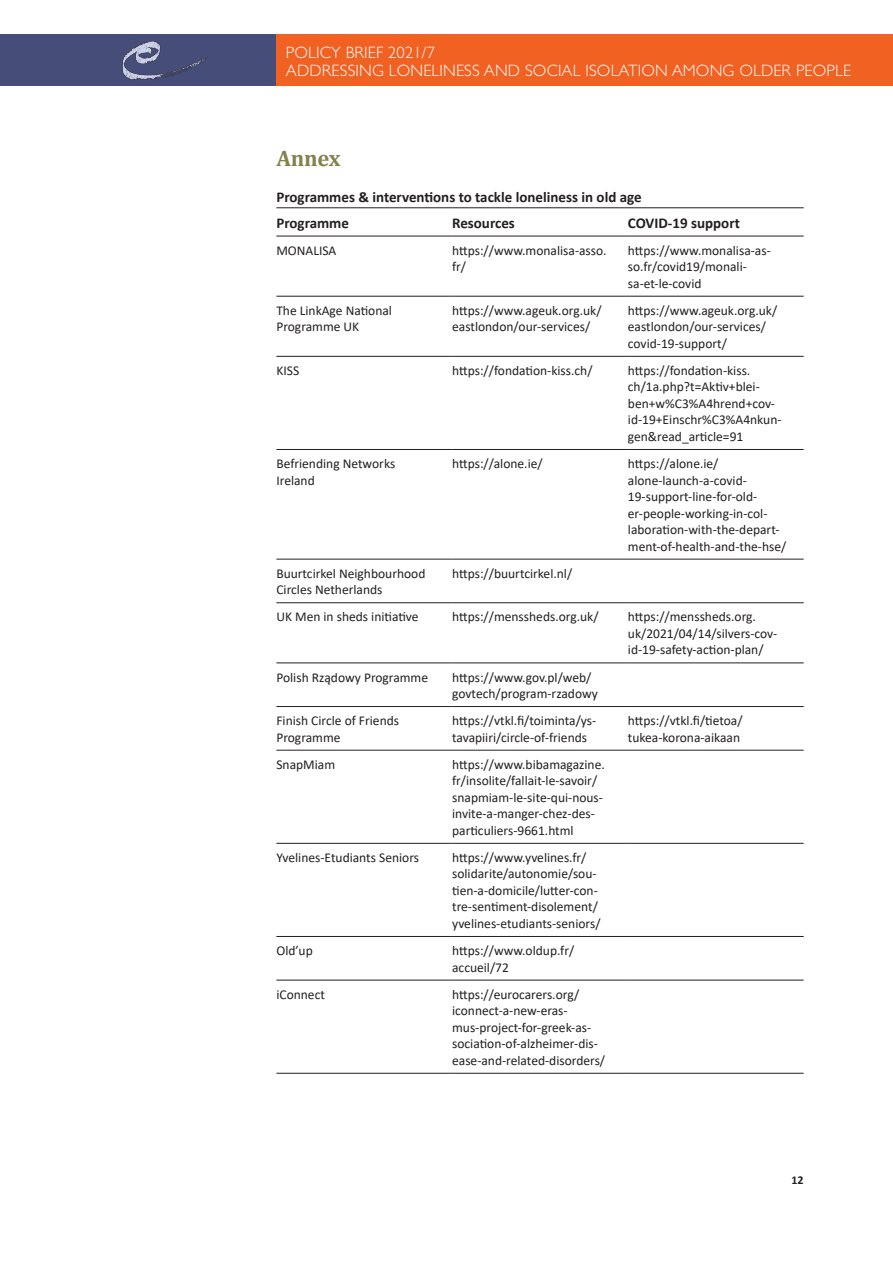
<style>
.page{position:relative;width:893px;height:1263px;background:#fff}
.page>*{position:absolute;margin:0;border:0;box-sizing:border-box;transform-origin:0 0}
.t1{font:700 22.5px "Cambria";letter-spacing:-.01em;color:#83814c}
.t2{font:300 16.5px/18px "Gill Sans Std";letter-spacing:.01em;color:#fff}
.t3{font:700 15px/26px "Calibri";color:#231f20}
.t4{font:13.5px/16.5px "Calibri";color:#231f20}
.t5{font:700 12px "Calibri";color:#231f20}
</style>
<div class="page">
<div style="left:0;top:34px;width:276px;height:51px;background:#464d78"></div>
<img style="left:122px;top:41px;width:86px;height:39px">
<div style="left:276px;top:34px;width:617px;height:51px;background:#f06122"></div>
<hr style="left:276px;top:208px;width:176px;height:1px;background:#231f20">
<hr style="left:452px;top:208px;width:176px;height:1px;background:#231f20">
<hr style="left:628px;top:208px;width:176px;height:1px;background:#231f20">
<hr style="left:276px;top:236px;width:176px;height:1px;background:#231f20">
<hr style="left:452px;top:236px;width:176px;height:1px;background:#231f20">
<hr style="left:628px;top:236px;width:176px;height:1px;background:#231f20">
<hr style="left:276px;top:296px;width:176px;height:1px;background:#231f20">
<hr style="left:452px;top:296px;width:176px;height:1px;background:#231f20">
<hr style="left:628px;top:296px;width:176px;height:1px;background:#231f20">
<hr style="left:276px;top:356px;width:176px;height:1px;background:#231f20">
<hr style="left:452px;top:356px;width:176px;height:1px;background:#231f20">
<hr style="left:628px;top:356px;width:176px;height:1px;background:#231f20">
<hr style="left:276px;top:449px;width:176px;height:1px;background:#231f20">
<hr style="left:452px;top:449px;width:176px;height:1px;background:#231f20">
<hr style="left:628px;top:449px;width:176px;height:1px;background:#231f20">
<hr style="left:276px;top:559px;width:176px;height:1px;background:#231f20">
<hr style="left:452px;top:559px;width:176px;height:1px;background:#231f20">
<hr style="left:628px;top:559px;width:176px;height:1px;background:#231f20">
<hr style="left:276px;top:602px;width:176px;height:1px;background:#231f20">
<hr style="left:452px;top:602px;width:176px;height:1px;background:#231f20">
<hr style="left:628px;top:602px;width:176px;height:1px;background:#231f20">
<hr style="left:276px;top:663px;width:176px;height:1px;background:#231f20">
<hr style="left:452px;top:663px;width:176px;height:1px;background:#231f20">
<hr style="left:628px;top:663px;width:176px;height:1px;background:#231f20">
<hr style="left:276px;top:706px;width:176px;height:1px;background:#231f20">
<hr style="left:452px;top:706px;width:176px;height:1px;background:#231f20">
<hr style="left:628px;top:706px;width:176px;height:1px;background:#231f20">
<hr style="left:276px;top:750px;width:176px;height:1px;background:#231f20">
<hr style="left:452px;top:750px;width:176px;height:1px;background:#231f20">
<hr style="left:628px;top:750px;width:176px;height:1px;background:#231f20">
<hr style="left:276px;top:843px;width:176px;height:1px;background:#231f20">
<hr style="left:452px;top:843px;width:176px;height:1px;background:#231f20">
<hr style="left:628px;top:843px;width:176px;height:1px;background:#231f20">
<hr style="left:276px;top:936px;width:176px;height:1px;background:#231f20">
<hr style="left:452px;top:936px;width:176px;height:1px;background:#231f20">
<hr style="left:628px;top:936px;width:176px;height:1px;background:#231f20">
<hr style="left:276px;top:980px;width:176px;height:1px;background:#231f20">
<hr style="left:452px;top:980px;width:176px;height:1px;background:#231f20">
<hr style="left:628px;top:980px;width:176px;height:1px;background:#231f20">
<hr style="left:276px;top:1073px;width:176px;height:1px;background:#231f20">
<hr style="left:452px;top:1073px;width:176px;height:1px;background:#231f20">
<hr style="left:628px;top:1073px;width:176px;height:1px;background:#231f20">
<p class="t2" style="left:286px;top:43px;width:567px">POLICY BRIEF 2021/7<br>ADDRESSING LONELINESS AND SOCIAL ISOLATION AMONG OLDER PEOPLE</p>
<h1 class="t1" style="left:276px;top:143px;width:66px">Annex</h1>
<p class="t3" style="left:276px;top:183px;width:367px">Programmes &amp; interventions to tackle loneliness in old age<br>Programme</p>
<p class="t3" style="left:452px;top:209px;width:64px">Resources</p>
<p class="t3" style="left:628px;top:209px;width:113px">COVID-19 support</p>
<p class="t4" style="left:276px;top:242px;width:62px">MONALISA</p>
<p class="t4" style="left:452px;top:242px;width:156px">https://www.monalisa-asso. fr/</p>
<p class="t4" style="left:628px;top:242px;width:144px">https://www.monalisa-as&shy;so.fr/covid19/monali&shy;sa-et-le-covid</p>
<p class="t4" style="left:276px;top:302px;width:117px">The LinkAge National<br>Programme UK</p>
<p class="t4" style="left:452px;top:302px;width:151px">https://www.ageuk.org.uk/ eastlondon/our-services/</p>
<p class="t4" style="left:628px;top:302px;width:151px">https://www.ageuk.org.uk/ eastlondon/our-services/ covid-19-support/</p>
<p class="t4" style="left:276px;top:362px;width:24px">KISS</p>
<p class="t4" style="left:452px;top:362px;width:142px">https://fondation-kiss.ch/</p>
<p class="t4" style="left:628px;top:362px;width:155px">https://fondation-kiss. ch/1a.php?t=Aktiv+blei&shy;ben+w%C3%A4hrend+cov&shy;id-19+Einschr%C3%A4nkun&shy;gen&amp;read_article=91</p>
<p class="t4" style="left:276px;top:455px;width:120px">Befriending Networks<br>Ireland</p>
<p class="t4" style="left:452px;top:455px;width:92px">https://alone.ie/</p>
<p class="t4" style="left:628px;top:455px;width:160px">https://alone.ie/ alone-launch-a-covid-<br>19-support-line-for-old&shy;er-people-working-in-col&shy;laboration-with-the-depart&shy;ment-of-health-and-the-hse/</p>
<p class="t4" style="left:276px;top:565px;width:151px">Buurtcirkel Neighbourhood<br>Circles Netherlands</p>
<p class="t4" style="left:452px;top:565px;width:122px">https://buurtcirkel.nl/</p>
<p class="t4" style="left:276px;top:608px;width:144px">UK Men in sheds initiative</p>
<p class="t4" style="left:452px;top:608px;width:148px">https://menssheds.org.uk/</p>
<p class="t4" style="left:628px;top:608px;width:151px">https://menssheds.org. uk/2021/04/14/silvers-cov&shy;id-19-safety-action-plan/</p>
<p class="t4" style="left:276px;top:668px;width:153px">Polish Rządowy Programme</p>
<p class="t4" style="left:452px;top:668px;width:147px">https://www.gov.pl/web/ govtech/program-rzadowy</p>
<p class="t4" style="left:276px;top:712px;width:124px">Finish Circle of Friends<br>Programme</p>
<p class="t4" style="left:452px;top:712px;width:146px">https://vtkl.fi/toiminta/ys&shy;tavapiiri/circle-of-friends</p>
<p class="t4" style="left:628px;top:712px;width:116px">https://vtkl.fi/tietoa/ tukea-korona-aikaan</p>
<p class="t4" style="left:276px;top:756px;width:60px">SnapMiam</p>
<p class="t4" style="left:452px;top:756px;width:154px">https://www.bibamagazine. fr/insolite/fallait-le-savoir/ snapmiam-le-site-qui-nous&shy;invite-a-manger-chez-des&shy;particuliers-9661.html</p>
<p class="t4" style="left:276px;top:849px;width:144px">Yvelines-Etudiants Seniors</p>
<p class="t4" style="left:452px;top:849px;width:150px">https://www.yvelines.fr/ solidarite/autonomie/sou&shy;tien-a-domicile/lutter-con&shy;tre-sentiment-disolement/ yvelines-etudiants-seniors/</p>
<p class="t4" style="left:276px;top:942px;width:38px">Old’up</p>
<p class="t4" style="left:452px;top:942px;width:124px">https://www.oldup.fr/ accueil/72</p>
<p class="t4" style="left:276px;top:986px;width:50px">iConnect</p>
<p class="t4" style="left:452px;top:986px;width:154px">https://eurocarers.org/ iconnect-a-new-eras&shy;mus-project-for-greek-as&shy;sociation-of-alzheimer-dis&shy;ease-and-related-disorders/</p>
<p class="t5" style="left:791px;top:1171px;width:14px">12</p>
</div>
